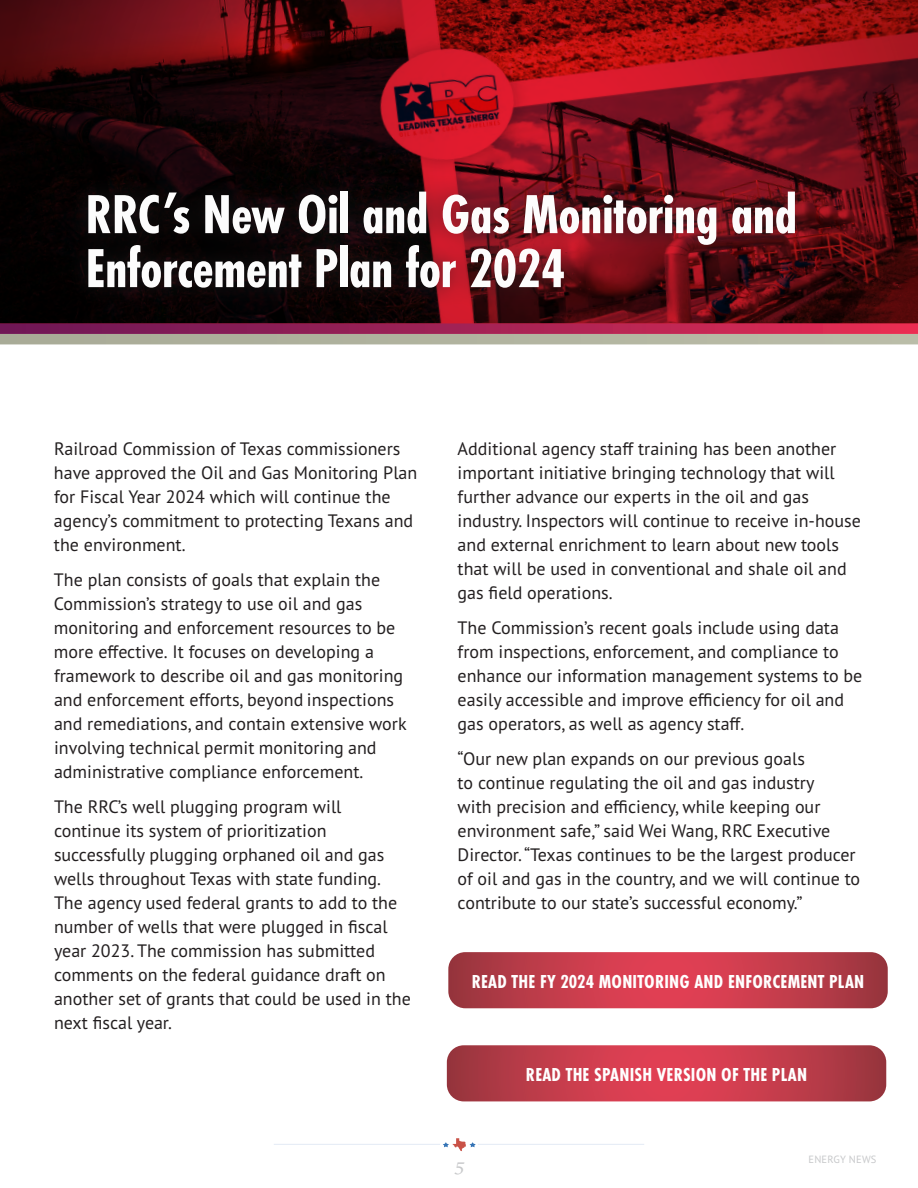
<style>
.page{position:relative;width:918px;height:1188px;background:#fff}
.page>*{position:absolute;margin:0;border:0;box-sizing:border-box;transform-origin:0 0}
.t1{font:700 57px/54px "Futura PT Cond";letter-spacing:-.01em;color:#fff}
.t2{font:700 19.5px "Futura PT Cond";letter-spacing:.01em;color:#fff}
.t3{font:18px/24px "PT Sans Pro";color:#231f20}
.t4{font:italic 18px "Lucida Calligraphy";color:#c7c8ca}
.t5{font:10.5px "PT Sans Pro";letter-spacing:.02em;color:#c7c8ca}
</style>
<div class="page">
<div style="left:0;top:334px;width:918px;height:10px;background:#b1b39f"></div>
<svg style="left:0;top:0;width:918px;height:323px;background:#5c0b11"></svg>
<svg style="left:0;top:323px;width:918px;height:11px;background:#a42152"></svg>
<div style="left:65px;top:170px;width:752px;height:140px;background:#231f20;opacity:.75"></div>
<svg style="left:448px;top:952px;width:440px;height:56px;background:#c23c4b"></svg>
<svg style="left:447px;top:1045px;width:439px;height:56px;background:#c23d4b"></svg>
<hr style="left:274px;top:1144px;width:166px;height:1px;background:#e6edf6">
<hr style="left:478px;top:1144px;width:166px;height:1px;background:#e6edf6">
<svg style="left:443px;top:1138px;width:33px;height:13px"></svg>
<h1 class="t1" style="left:85px;top:187px;width:713px">RRC’s New Oil and Gas Monitoring and<br>Enforcement Plan for 2024</h1>
<p class="t3" style="left:54px;top:436px;width:365px">Railroad Commission of Texas commissioners have approved the Oil and Gas Monitoring Plan for Fiscal Year 2024 which will continue the agency’s commitment to protecting Texans and the environment.</p>
<p class="t3" style="left:54px;top:567px;width:354px">The plan consists of goals that explain the Commission’s strategy to use oil and gas monitoring and enforcement resources to be more effective. It focuses on developing a framework to describe oil and gas monitoring and enforcement efforts, beyond inspections and remediations, and contain extensive work involving technical permit monitoring and administrative compliance enforcement.</p>
<p class="t3" style="left:54px;top:794px;width:358px">The RRC’s well plugging program will continue its system of prioritization successfully plugging orphaned oil and gas wells throughout Texas with state funding.<br>The agency used federal grants to add to the number of wells that were plugged in fiscal year 2023. The commission has submitted comments on the federal guidance draft on another set of grants that could be used in the next fiscal year.</p>
<p class="t3" style="left:458px;top:436px;width:405px">Additional agency staff training has been another important initiative bringing technology that will further advance our experts in the oil and gas industry. Inspectors will continue to receive in-house and external enrichment to learn about new tools that will be used in conventional and shale oil and gas field operations.</p>
<p class="t3" style="left:458px;top:615px;width:406px">The Commission’s recent goals include using data from inspections, enforcement, and compliance to enhance our information management systems to be easily accessible and improve efficiency for oil and gas operators, as well as agency staff.</p>
<p class="t3" style="left:458px;top:746px;width:404px">“Our new plan expands on our previous goals<br>to continue regulating the oil and gas industry<br>with precision and efficiency, while keeping our environment safe,” said Wei Wang, RRC Executive Director. “Texas continues to be the largest producer of oil and gas in the country, and we will continue to contribute to our state’s successful economy.”</p>
<p class="t2" style="left:472px;top:970px;width:394px">READ THE FY 2024 MONITORING AND ENFORCEMENT PLAN</p>
<p class="t4" style="left:454px;top:1155px;width:11px">5</p>
<p class="t2" style="left:526px;top:1063px;width:283px">READ THE SPANISH VERSION OF THE PLAN</p>
<p class="t5" style="left:809px;top:1153px;width:69px">ENERGY NEWS</p>
</div>
